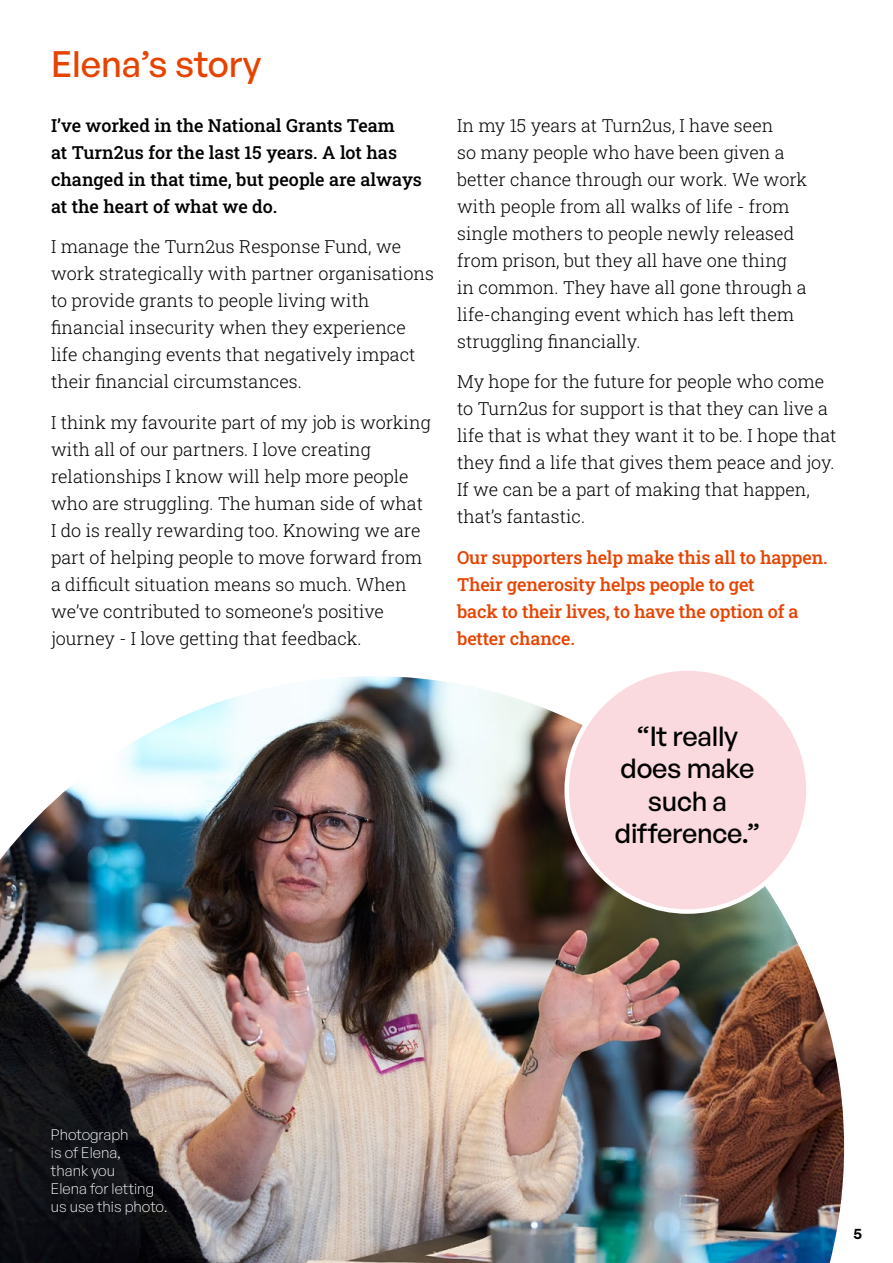
<style>
.page{position:relative;width:893px;height:1263px;background:#fff}
.page>*{position:absolute;margin:0;border:0;box-sizing:border-box;transform-origin:0 0}
.t1{font:500 36px "General Sans";color:#e74300}
.t2{font:500 27px/32.4px "General Sans";letter-spacing:-.01em;color:#000;text-align:center}
.t3{font:300 18px/27px "Roboto Slab";color:#000}
.t4{font:500 18px/27px "Roboto Slab";color:#000}
.t5{font:500 18px/27px "Roboto Slab";letter-spacing:-.01em;color:#e74300}
.t6{font:300 15px/18px "General Sans";color:#fff}
.t7{font:600 15px "General Sans";color:#000}
</style>
<div class="page">
<img style="left:0;top:676px;width:844px;height:587px">
<div style="left:567px;top:668px;width:241px;height:243px;background:#fadade;border-radius:50%"></div>
<h1 class="t1" style="left:51px;top:41px;width:212px">Elena’s story</h1>
<p class="t4" style="left:51px;top:111px;width:372px">I’ve worked in the National Grants Team<br>at Turn2us for the last 15 years. A lot has changed in that time, but people are always at the heart of what we do.</p>
<p class="t3" style="left:51px;top:233px;width:384px">I manage the Turn2us Response Fund, we work strategically with partner organisations to provide grants to people living with financial insecurity when they experience life changing events that negatively impact their financial circumstances.</p>
<p class="t3" style="left:51px;top:408px;width:381px">I think my favourite part of my job is working with all of our partners. I love creating relationships I know will help more people who are struggling. The human side of what I do is really rewarding too. Knowing we are part of helping people to move forward from a difficult situation means so much. When we’ve contributed to someone’s positive journey - I love getting that feedback.</p>
<p class="t3" style="left:457px;top:111px;width:352px">In my 15 years at Turn2us, I have seen<br>so many people who have been given a better chance through our work. We work with people from all walks of life - from single mothers to people newly released from prison, but they all have one thing in common. They have all gone through a life-changing event which has left them struggling financially.</p>
<p class="t3" style="left:457px;top:368px;width:381px">My hope for the future for people who come to Turn2us for support is that they can live a life that is what they want it to be. I hope that they find a life that gives them peace and joy.<br>If we can be a part of making that happen, that’s fantastic.</p>
<p class="t5" style="left:457px;top:543px;width:372px">Our supporters help make this all to happen.<br>Their generosity helps people to get<br>back to their lives, to have the option of a better chance.</p>
<h2 class="t2" style="left:615px;top:719px;width:147px">“It really does make such a difference.”</h2>
<p class="t6" style="left:51px;top:1125px;width:118px">Photograph<br>is of Elena,<br>thank you<br>Elena for letting us use this photo.</p>
<p class="t7" style="left:854px;top:1224px;width:10px">5</p>
</div>
